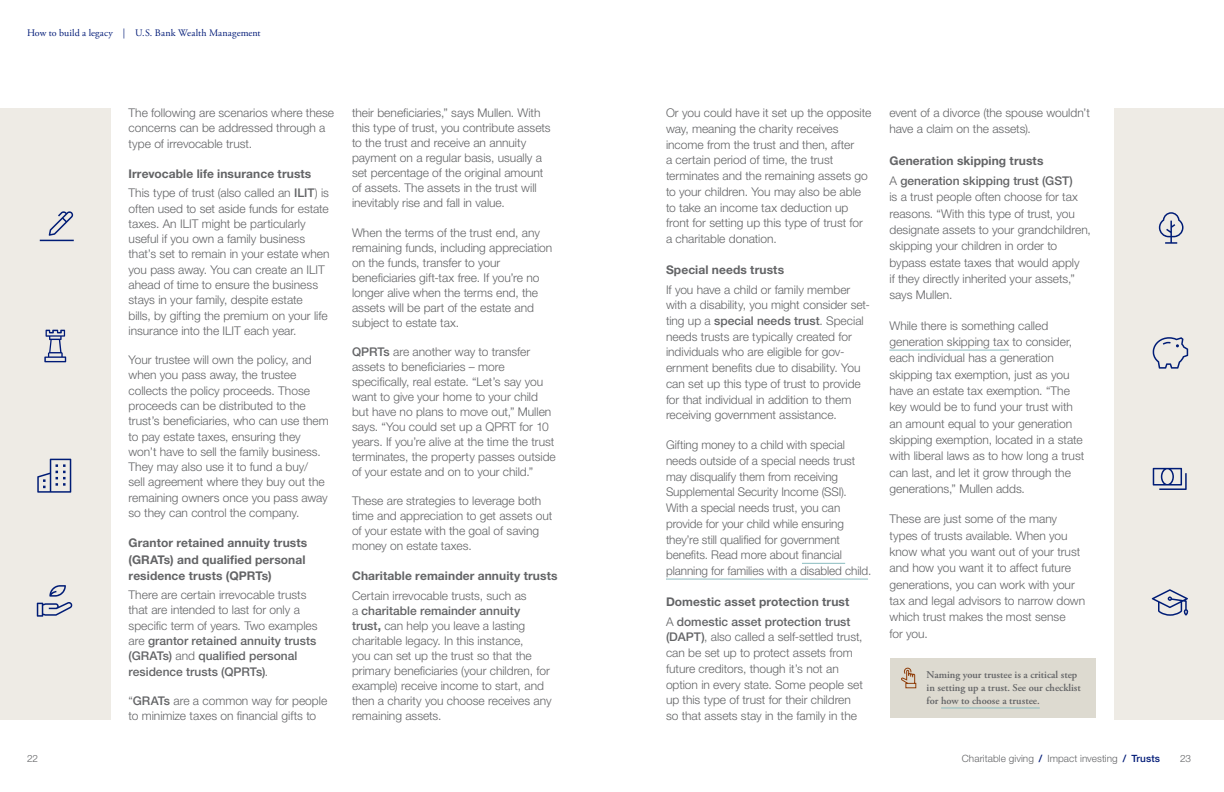
<style>
.page{position:relative;width:1224px;height:792px;background:#fff}
.page>*{position:absolute;margin:0;border:0;box-sizing:border-box;transform-origin:0 0}
.t1{font:300 12px/15px "Helvetica Neue LT Std";color:#636466}
.t2{font:700 12px/16.3px "Helvetica Neue LT Std";letter-spacing:.01em;color:#636466}
.t3{font:500 12px/20.3px "Helvetica Neue LT Std";color:#636466}
.t4{font:600 10.4px/13.2px "Adobe Garamond Pro";color:#636466}
.t5{font:300 10px "Helvetica Neue LT Std";letter-spacing:.005em;color:#636466}
.t6{font:10px "Adobe Garamond Pro";letter-spacing:.01em;color:#001a77}
.s1{font-weight:700}
.s2{font-weight:500}
.s3{font-weight:300}
.s4{font-weight:500;color:#001a77}
</style>
<div class="page">
<hr style="left:802px;top:563px;width:43px;height:1px;background:#8abcc0">
<hr style="left:666px;top:579px;width:202px;height:1px;background:#8abcc0">
<hr style="left:889px;top:350px;width:120px;height:1px;background:#8abcc0">
<div style="left:1115px;top:108px;width:109px;height:612px;background:#eeebe5"></div>
<div style="left:0;top:108px;width:111px;height:612px;background:#eeebe5"></div>
<svg style="left:37px;top:459px;width:34px;height:34px"></svg>
<svg style="left:37px;top:585px;width:35px;height:32px"></svg>
<svg style="left:40px;top:211px;width:34px;height:30px"></svg>
<svg style="left:44px;top:330px;width:22px;height:32px"></svg>
<svg style="left:1159px;top:212px;width:25px;height:32px"></svg>
<svg style="left:1152px;top:589px;width:36px;height:27px"></svg>
<svg style="left:1153px;top:468px;width:34px;height:22px"></svg>
<svg style="left:1153px;top:337px;width:35px;height:32px"></svg>
<div style="left:890px;top:658px;width:205px;height:60px;background:#dddad0"></div>
<hr style="left:941px;top:708px;width:99px;height:1px;background:#8abcc0">
<svg style="left:901px;top:667px;width:16px;height:22px"></svg>
<p class="t6" style="left:27px;top:27px;width:235px">How to build a legacy | U.S. Bank Wealth Management</p>
<p class="t5" style="left:27px;top:752px;width:13px">22</p>
<p class="t1" style="left:129px;top:105px;width:207px;line-height:15.3px">The following are scenarios where these concerns can be addressed through a type of irrevocable trust.</p>
<p class="t1" style="left:129px;top:164px;width:202px;line-height:19.3px"><span class="s1">Irrevocable life insurance trusts<br></span>This type of trust (also called an <span class="s2">ILIT</span>) is</p>
<p class="t1" style="left:129px;top:200px;width:203px;line-height:15.3px">often used to set aside funds for estate taxes. An ILIT might be particularly useful if you own a family business that’s set to remain in your estate when you pass away. You can create an ILIT ahead of time to ensure the business stays in your family, despite estate<br>bills, by gifting the premium on your life insurance into the ILIT each year.</p>
<p class="t1" style="left:129px;top:352px;width:202px;line-height:15.3px">Your trustee will own the policy, and when you pass away, the trustee collects the policy proceeds. Those proceeds can be distributed to the trust’s beneficiaries, who can use them to pay estate taxes, ensuring they won’t have to sell the family business.<br>They may also use it to fund a buy/<br>sell agreement where they buy out the remaining owners once you pass away so they can control the company.</p>
<p class="t2" style="left:129px;top:535px;width:180px">Grantor retained annuity trusts (GRATs) and qualified personal residence trusts (QPRTs)</p>
<p class="t1" style="left:129px;top:587px;width:191px;line-height:15.3px">There are certain irrevocable trusts that are intended to last for only a specific term of years. Two examples are <span class="s2">grantor retained annuity trusts (GRATs)</span> and <span class="s2">qualified personal residence trusts (QPRTs)</span>.</p>
<p class="t1" style="left:129px;top:693px;width:200px;line-height:15.3px">“<span class="s2">GRATs</span> are a common way for people to minimize taxes on financial gifts to</p>
<p class="t1" style="left:352px;top:105px;width:200px">their beneficiaries,” says Mullen. With this type of trust, you contribute assets to the trust and receive an annuity payment on a regular basis, usually a set percentage of the original amount of assets. The assets in the trust will inevitably rise and fall in value.</p>
<p class="t1" style="left:352px;top:225px;width:202px">When the terms of the trust end, any remaining funds, including appreciation on the funds, transfer to your beneficiaries gift-tax free. If you’re no longer alive when the terms end, the assets will be part of the estate and subject to estate tax.</p>
<p class="t1" style="left:352px;top:344px;width:205px"><span class="s2">QPRTs</span> are another way to transfer assets to beneficiaries – more specifically, real estate. “Let’s say you want to give your home to your child but have no plans to move out,” Mullen says. “You could set up a QPRT for 10 years. If you’re alive at the time the trust terminates, the property passes outside of your estate and on to your child.”</p>
<p class="t1" style="left:352px;top:493px;width:202px">These are strategies to leverage both time and appreciation to get assets out of your estate with the goal of saving money on estate taxes.</p>
<p class="t2" style="left:352px;top:568px;width:207px">Charitable remainder annuity trusts</p>
<p class="t1" style="left:352px;top:588px;width:201px">Certain irrevocable trusts, such as<br>a <span class="s2">charitable remainder annuity trust</span><span class="s1">,</span> can help you leave a lasting charitable legacy. In this instance,<br>you can set up the trust so that the primary beneficiaries (your children, for example) receive income to start, and then a charity you choose receives any remaining assets.</p>
<p class="t1" style="left:666px;top:105px;width:207px;line-height:15.7px">Or you could have it set up the opposite way, meaning the charity receives income from the trust and then, after<br>a certain period of time, the trust terminates and the remaining assets go to your children. You may also be able to take an income tax deduction up front for setting up this type of trust for a charitable donation.</p>
<p class="t2" style="left:666px;top:261px;width:120px">Special needs trusts</p>
<p class="t1" style="left:666px;top:281px;width:205px;line-height:15.7px">If you have a child or family member with a disability, you might consider set&shy;ting up a <span class="s2">special needs trust</span>. Special needs trusts are typically created for individuals who are eligible for gov&shy;ernment benefits due to disability. You can set up this type of trust to provide for that individual in addition to them receiving government assistance.</p>
<p class="t1" style="left:666px;top:437px;width:205px;line-height:15.7px">Gifting money to a child with special needs outside of a special needs trust may disqualify them from receiving Supplemental Security Income (SSI).<br>With a special needs trust, you can provide for your child while ensuring they’re still qualified for government benefits. Read more about financial planning for families with a disabled child.</p>
<p class="t2" style="left:666px;top:591px;width:186px;line-height:19.7px">Domestic asset protection trust<br><span class="s3">A</span> <span class="s2">domestic asset protection trust</span></p>
<p class="t1" style="left:666px;top:629px;width:198px;line-height:15.7px"><span class="s2">(DAPT)</span>, also called a self-settled trust, can be set up to protect assets from future creditors, though it’s not an option in every state. Some people set up this type of trust for their children so that assets stay in the family in the</p>
<p class="t1" style="left:889px;top:104px;width:202px;line-height:16.3px">event of a divorce (the spouse wouldn’t have a claim on the assets).</p>
<p class="t3" style="left:889px;top:150px;width:185px"><span class="s1">Generation skipping trusts<br></span><span class="s3">A</span> generation skipping trust (GST)</p>
<p class="t1" style="left:889px;top:189px;width:203px;line-height:16.3px">is a trust people often choose for tax reasons. “With this type of trust, you designate assets to your grandchildren, skipping your children in order to bypass estate taxes that would apply<br>if they directly inherited your assets,” says Mullen.</p>
<p class="t1" style="left:889px;top:317px;width:196px;line-height:16.3px">While there is something called generation skipping tax to consider, each individual has a generation skipping tax exemption, just as you have an estate tax exemption. “The key would be to fund your trust with an amount equal to your generation skipping exemption, located in a state with liberal laws as to how long a trust can last, and let it grow through the generations,” Mullen adds.</p>
<p class="t1" style="left:889px;top:511px;width:197px;line-height:16.3px">These are just some of the many types of trusts available. When you know what you want out of your trust and how you want it to affect future generations, you can work with your tax and legal advisors to narrow down which trust makes the most sense<br>for you.</p>
<p class="t4" style="left:927px;top:668px;width:156px">Naming your trustee is a critical step in setting up a trust. See our checklist for how to choose a trustee.</p>
<p class="t5" style="left:962px;top:752px;width:200px">Charitable giving <span class="s4">/</span> Impact investing <span class="s4">/ Trusts</span></p>
<p class="t5" style="left:1180px;top:752px;width:12px">23</p>
</div>
